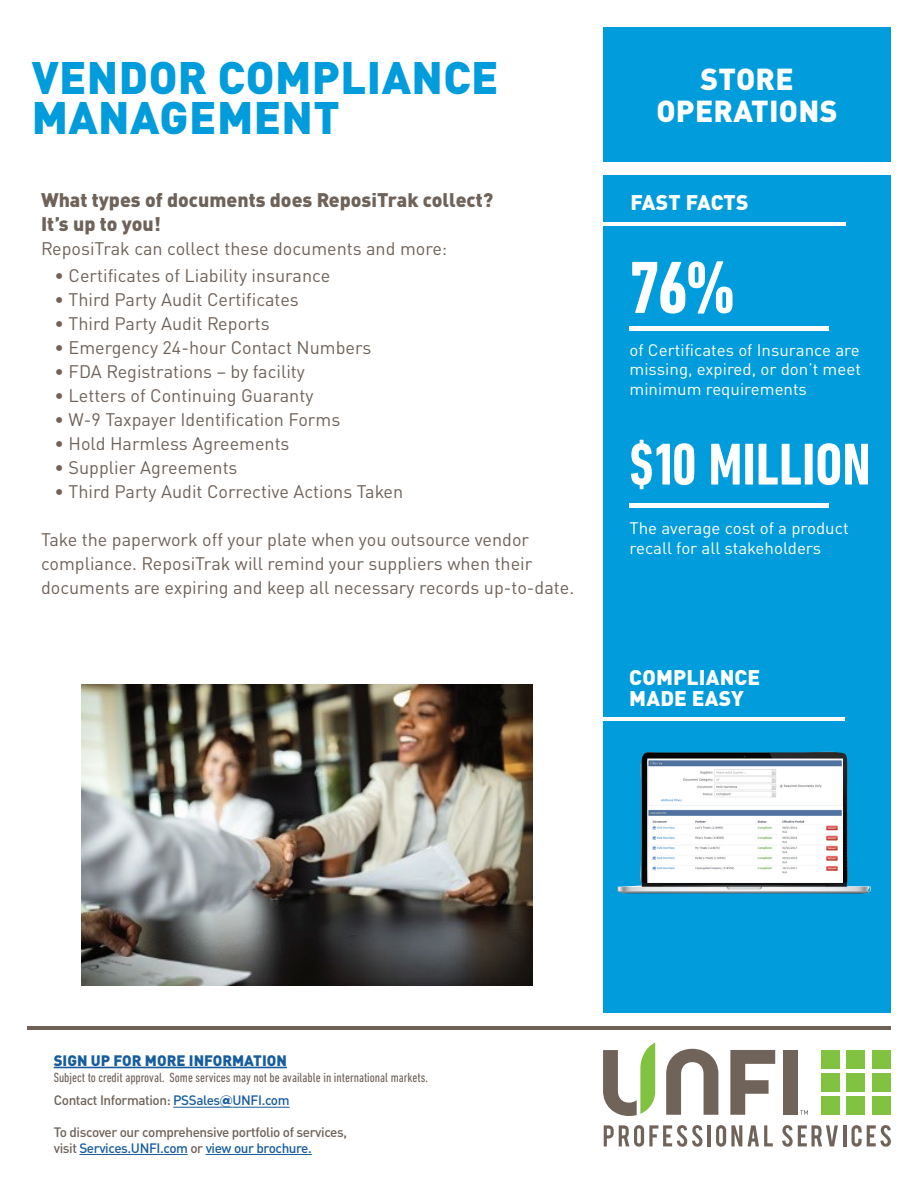
<style>
.page{position:relative;width:918px;height:1188px;background:#fff}
.page>*{position:absolute;margin:0;border:0;box-sizing:border-box;transform-origin:0 0}
.t1{font:700 condensed 75px "DIN Next LT Pro";color:#fff}
.t2{font:700 condensed 60px "DIN Next LT Pro";color:#fff}
.MAIN_HEADING{font:900 45px "DINOT";letter-spacing:.01em;color:#009cdc}
.t3{font:900 30px "DINOT";letter-spacing:.01em;color:#fff}
.SIDEBAR_HEADER{font:900 21px "DINOT";letter-spacing:.01em;color:#fff}
.t4{font:900 19.5px "DINOT";color:#6f6259}
.t5{font:18px/24px "DINOT";color:#6f6259}
.SIDEBAR_BODY{font:16.5px/19.5px "DINOT";color:#fff;text-align:justify}
.t6{font:900 15px "DIN";color:#175d9e}
.t7{font:500 13.5px "DINOT";letter-spacing:-.03em;color:#6f6259}
.t8{font:condensed 13.5px "DIN Next LT Pro";color:#6f6259}
.t9{font:500 13.5px "DINOT";letter-spacing:-.03em;color:#175d9e}
.s1{color:#175d9e}
.s2{font-family:"Gotham";font-weight:900;color:#175d9e}
.s3{color:#6f6259}
</style>
<div class="page">
<hr style="left:27px;top:1026px;width:864px;height:4px;background:#6f6259">
<div style="left:603px;top:175px;width:288px;height:837px;background:#009cdc"></div>
<hr style="left:603px;top:222px;width:243px;height:4px;background:#fff">
<hr style="left:629px;top:327px;width:200px;height:4px;background:#fff">
<hr style="left:629px;top:504px;width:200px;height:4px;background:#fff">
<svg style="left:730px;top:1050px;width:45px;height:65px"></svg>
<div style="left:783px;top:1050px;width:15px;height:65px;background:#706359"></div>
<svg style="left:666px;top:1049px;width:52px;height:66px"></svg>
<svg style="left:800px;top:1110px;width:8px;height:5px"></svg>
<svg style="left:603px;top:1043px;width:52px;height:73px"></svg>
<svg style="left:604px;top:1125px;width:99px;height:22px"></svg>
<hr style="left:708px;top:1125px;width:3px;height:21px;background:#706359">
<svg style="left:716px;top:1125px;width:26px;height:22px"></svg>
<svg style="left:748px;top:1125px;width:25px;height:21px"></svg>
<svg style="left:782px;top:1125px;width:56px;height:22px"></svg>
<hr style="left:843px;top:1125px;width:3px;height:21px;background:#706359">
<svg style="left:852px;top:1125px;width:39px;height:22px"></svg>
<div style="left:821px;top:1096px;width:19px;height:19px;background:#81c340"></div>
<div style="left:847px;top:1096px;width:18px;height:19px;background:#81c340"></div>
<div style="left:872px;top:1096px;width:19px;height:19px;background:#81c340"></div>
<div style="left:821px;top:1073px;width:19px;height:19px;background:#81c340"></div>
<div style="left:847px;top:1073px;width:18px;height:19px;background:#81c340"></div>
<div style="left:872px;top:1073px;width:19px;height:19px;background:#81c340"></div>
<div style="left:821px;top:1050px;width:19px;height:19px;background:#81c340"></div>
<div style="left:847px;top:1050px;width:18px;height:19px;background:#81c340"></div>
<div style="left:872px;top:1050px;width:19px;height:19px;background:#81c340"></div>
<hr style="left:54px;top:1067px;width:233px;height:1px;background:#175d9e">
<hr style="left:173px;top:1107px;width:47px;height:1px;background:#175d9e">
<svg style="left:220px;top:1107px;width:13px;height:1px"></svg>
<hr style="left:233px;top:1107px;width:57px;height:1px;background:#175d9e">
<hr style="left:79px;top:1154px;width:109px;height:1px;background:#175d9e">
<hr style="left:206px;top:1154px;width:106px;height:1px;background:#175d9e">
<div style="left:603px;top:27px;width:288px;height:135px;background:#009cdc"></div>
<img style="left:81px;top:685px;width:452px;height:301px">
<hr style="left:602px;top:717px;width:243px;height:4px;background:#fff">
<img style="left:617px;top:753px;width:254px;height:141px">
<img style="left:640px;top:752px;width:202px;height:130px">
<p class="MAIN_HEADING" style="left:32px;top:47px;width:469px">VENDOR COMPLIANCE</p>
<p class="MAIN_HEADING" style="left:32px;top:88px;width:310px">MANAGEMENT</p>
<p class="t4" style="left:41px;top:187px;width:454px">What types of documents does ReposiTrak collect?</p>
<p class="t4" style="left:41px;top:211px;width:121px">It’s up to you!</p>
<p class="t5" style="left:41px;top:236px;width:408px">ReposiTrak can collect these documents and more:</p>
<p class="t5" style="left:55px;top:263px;width:277px">• Certificates of Liability insurance</p>
<p class="t5" style="left:55px;top:287px;width:246px">• Third Party Audit Certificates</p>
<p class="t5" style="left:55px;top:311px;width:217px">• Third Party Audit Reports</p>
<p class="t5" style="left:55px;top:335px;width:318px">• Emergency 24-hour Contact Numbers</p>
<p class="t5" style="left:55px;top:359px;width:252px">• FDA Registrations – by facility</p>
<p class="t5" style="left:55px;top:383px;width:260px">• Letters of Continuing Guaranty</p>
<p class="t5" style="left:55px;top:407px;width:287px">• W-9 Taxpayer Identification Forms</p>
<p class="t5" style="left:55px;top:431px;width:237px">• Hold Harmless Agreements</p>
<p class="t5" style="left:55px;top:455px;width:184px">• Supplier Agreements</p>
<p class="t5" style="left:55px;top:479px;width:350px">• Third Party Audit Corrective Actions Taken</p>
<p class="t5" style="left:41px;top:527px;width:535px">Take the paperwork off your plate when you outsource vendor compliance. ReposiTrak will remind your suppliers when their documents are expiring and keep all necessary records up-to-date.</p>
<p class="t3" style="left:700px;top:59px;width:95px">STORE</p>
<p class="t3" style="left:656px;top:91px;width:183px">OPERATIONS</p>
<p class="SIDEBAR_HEADER" style="left:630px;top:189px;width:120px">FAST FACTS</p>
<p class="t1" style="left:629px;top:245px;width:109px">76%</p>
<p class="SIDEBAR_BODY" style="left:630px;top:340px;width:233px">of Certificates of Insurance are missing, expired, or don’t meet minimum requirements</p>
<p class="t2" style="left:629px;top:430px;width:243px">$10 MILLION</p>
<p class="SIDEBAR_BODY" style="left:630px;top:518px;width:221px">The average cost of a product recall for all stakeholders</p>
<p class="SIDEBAR_HEADER" style="left:629px;top:663px;width:133px">COMPLIANCE</p>
<p class="SIDEBAR_HEADER" style="left:629px;top:684px;width:116px">MADE EASY</p>
<p class="t6" style="left:54px;top:1050px;width:235px">SIGN UP FOR MORE INFORMATION</p>
<p class="t8" style="left:54px;top:1070px;width:376px">Subject to credit approval. Some services may not be available in international markets.</p>
<p class="t7" style="left:54px;top:1092px;width:237px">Contact Information: <span class="s1">PSSales</span><span class="s2">@</span><span class="s1">UNFI.com</span></p>
<p class="t7" style="left:54px;top:1123px;width:295px">To discover our comprehensive portfolio of services,</p>
<p class="t9" style="left:54px;top:1139px;width:260px"><span class="s3">visit</span> Services.UNFI.com <span class="s3">or</span> view our brochure.</p>
</div>
